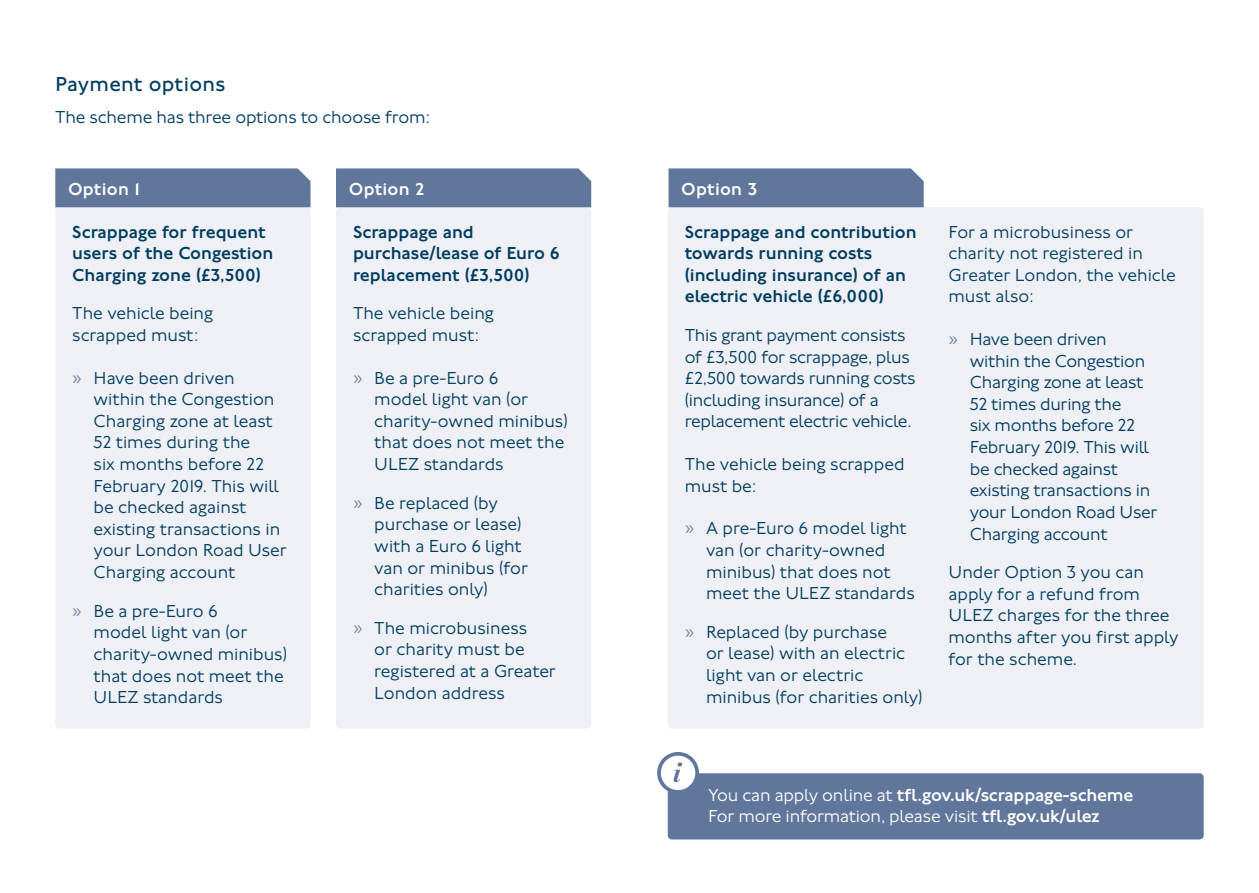
<style>
.page{position:relative;width:1259px;height:893px;background:#fff}
.page>*{position:absolute;margin:0;border:0;box-sizing:border-box;transform-origin:0 0}
.t1{font:21px "Johnston 100";letter-spacing:.015em;color:#003d5f}
.t2{font:300 18px/21.6px "Johnston 100";color:#003d5f}
.t3{font:500 18px/21.6px "Johnston 100";color:#003d5f}
.t4{font:300 18px/21.6px "Johnston 100";letter-spacing:-.01em;color:#fff}
.t5{font:500 18px "Johnston 100";letter-spacing:.015em;color:#fff}
.s1{color:#60769b}
.s2{font-weight:500}
</style>
<div class="page">
<div style="left:55px;top:207px;width:255px;height:522px;background:#eff0f5;border-radius:4px"></div>
<div style="left:336px;top:207px;width:255px;height:522px;background:#eff0f5;border-radius:4px"></div>
<div style="left:668px;top:207px;width:535px;height:522px;background:#eff0f5;border-radius:4px"></div>
<div style="left:55px;top:168px;width:255px;height:39px;background:#60769b"></div>
<div style="left:668px;top:168px;width:255px;height:39px;background:#60769b"></div>
<div style="left:336px;top:168px;width:255px;height:39px;background:#60769b"></div>
<div style="left:668px;top:773px;width:535px;height:66px;background:#60769b;border-radius:4px"></div>
<div style="left:659px;top:754px;width:38px;height:38px;background:#fff;border-radius:50%"></div>
<div style="left:657px;top:752px;width:42px;height:42px;border:4px solid #60769b;border-radius:50%"></div>
<svg style="left:673px;top:762px;width:9px;height:20px"></svg>
<p class="t1" style="left:55px;top:73px;width:172px">Payment options</p>
<p class="t2" style="left:55px;top:106px;width:376px">The scheme has three options to choose from:</p>
<p class="t5" style="left:68px;top:179px;width:73px">Option 1</p>
<p class="t5" style="left:349px;top:179px;width:77px">Option 2</p>
<p class="t5" style="left:681px;top:179px;width:77px">Option 3</p>
<p class="t3" style="left:72px;top:221px;width:203px">Scrappage for frequent users of the Congestion<br>Charging zone (£3,500)</p>
<p class="t2" style="left:72px;top:303px;width:142px">The vehicle being scrapped must:</p>
<p class="t2" style="left:94px;top:367px;width:195px;text-indent:-21px"><span class="s1">»</span> Have been driven within the Congestion<br>Charging zone at least<br>52 times during the<br>six months before 22<br>February 2019. This will be checked against existing transactions in your London Road User<br>Charging account</p>
<p class="t2" style="left:94px;top:600px;width:195px;text-indent:-21px"><span class="s1">»</span> Be a pre-Euro 6<br>model light van (or charity-owned minibus) that does not meet the<br>ULEZ standards</p>
<p class="t3" style="left:353px;top:221px;width:208px">Scrappage and purchase/lease of Euro 6 replacement (£3,500)</p>
<p class="t2" style="left:353px;top:303px;width:142px">The vehicle being scrapped must:</p>
<p class="t2" style="left:374px;top:367px;width:195px;text-indent:-21px"><span class="s1">»</span> Be a pre-Euro 6<br>model light van (or charity-owned minibus) that does not meet the<br>ULEZ standards</p>
<p class="t2" style="left:374px;top:492px;width:155px;text-indent:-21px"><span class="s1">»</span> Be replaced (by purchase or lease) with a Euro 6 light van or minibus (for charities only)</p>
<p class="t2" style="left:374px;top:617px;width:183px;text-indent:-21px"><span class="s1">»</span> The microbusiness<br>or charity must be registered at a Greater<br>London address</p>
<p class="t3" style="left:685px;top:221px;width:233px">Scrappage and contribution towards running costs (including insurance) of an electric vehicle (£6,000)</p>
<p class="t2" style="left:685px;top:325px;width:232px">This grant payment consists of £3,500 for scrappage, plus £2,500 towards running costs (including insurance) of a replacement electric vehicle.</p>
<p class="t2" style="left:685px;top:454px;width:221px">The vehicle being scrapped must be:</p>
<p class="t2" style="left:706px;top:518px;width:210px;text-indent:-21px"><span class="s1">»</span> A pre-Euro 6 model light van (or charity-owned minibus) that does not meet the ULEZ standards</p>
<p class="t2" style="left:706px;top:621px;width:218px;text-indent:-21px"><span class="s1">»</span> Replaced (by purchase<br>or lease) with an electric light van or electric minibus (for charities only)</p>
<p class="t2" style="left:948px;top:221px;width:229px">For a microbusiness or charity not registered in<br>Greater London, the vehicle must also:</p>
<p class="t2" style="left:969px;top:329px;width:189px;text-indent:-21px"><span class="s1">»</span> Have been driven within the Congestion<br>Charging zone at least<br>52 times during the<br>six months before 22<br>February 2019. This will be checked against existing transactions in your London Road User<br>Charging account</p>
<p class="t2" style="left:948px;top:562px;width:231px">Under Option 3 you can apply for a refund from<br>ULEZ charges for the three months after you first apply for the scheme.</p>
<p class="t4" style="left:708px;top:784px;width:427px">You can apply online at <span class="s2">tfl.gov.uk/scrappage-scheme<br></span>For more information, please visit <span class="s2">tfl.gov.uk/ulez</span></p>
</div>
